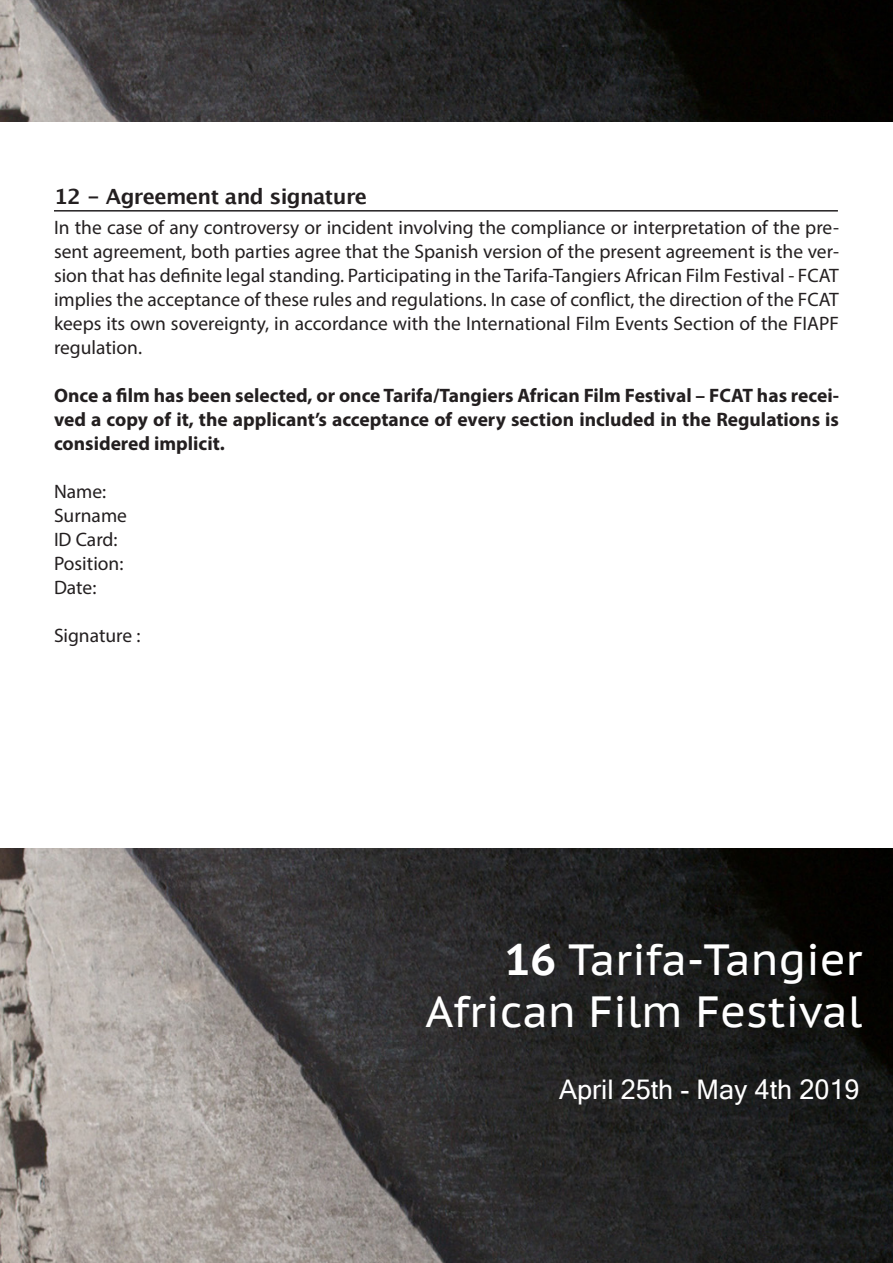
<style>
.page{position:relative;width:893px;height:1263px;background:#fff}
.page>*{position:absolute;margin:0;border:0;box-sizing:border-box;transform-origin:0 0}
.t1{font:43.5px "PT Sans Caption";color:#fff}
.t2{font:27px "Microsoft Sans Serif";color:#fff}
.t3{font:700 21px "Lucida Grande";letter-spacing:-.03em;color:#231f20}
.t4{font:19.5px/24px "Myriad Pro";color:#231f20;text-align:justify}
.t5{font:700 19.5px/24px "Myriad Pro";color:#231f20;text-align:justify}
.s1{font-weight:700}
</style>
<div class="page">
<hr style="left:54px;top:210px;width:784px;height:2px;background:#231f20">
<img style="left:0;top:848px;width:893px;height:415px">
<img style="left:0;top:0;width:893px;height:121px">
<p class="t3" style="left:54px;top:180px;width:315px">12 - Agreement and signature</p>
<p class="t4" style="left:54px;top:215px;width:786px">In the case of any controversy or incident involving the compliance or interpretation of the pre&shy;sent agreement, both parties agree that the Spanish version of the present agreement is the ver&shy;sion that has definite legal standing. Participating in the Tarifa-Tangiers African Film Festival - FCAT implies the acceptance of these rules and regulations. In case of conflict, the direction of the FCAT keeps its own sovereignty, in accordance with the International Film Events Section of the FIAPF regulation.</p>
<p class="t5" style="left:54px;top:382px;width:787px">Once a film has been selected, or once Tarifa/Tangiers African Film Festival – FCAT has recei&shy;ved a copy of it, the applicant’s acceptance of every section included in the Regulations is considered implicit.</p>
<p class="t4" style="left:54px;top:479px;width:54px">Name:</p>
<p class="t4" style="left:54px;top:503px;width:75px">Surname</p>
<p class="t4" style="left:54px;top:527px;width:65px">ID Card:</p>
<p class="t4" style="left:54px;top:551px;width:71px">Position:</p>
<p class="t4" style="left:54px;top:575px;width:44px">Date:</p>
<p class="t4" style="left:54px;top:623px;width:88px">Signature :</p>
<p class="t1" style="left:505px;top:931px;width:359px"><span class="s1">16</span> Tarifa-Tangier</p>
<p class="t1" style="left:425px;top:983px;width:438px">African Film Festival</p>
<p class="t2" style="left:559px;top:1074px;width:302px">April 25th - May 4th 2019</p>
</div>
